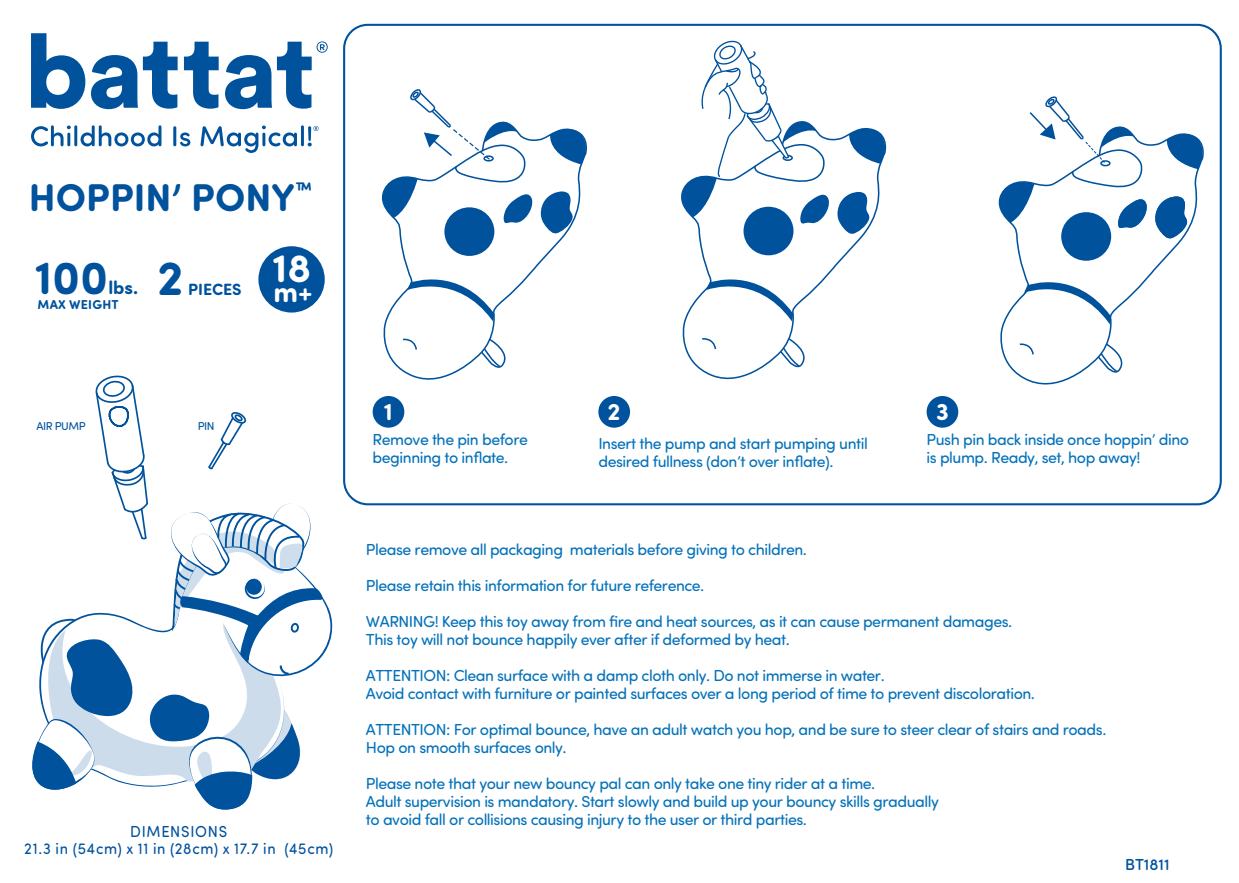
<style>
.page{position:relative;width:1239px;height:883px;background:#fff}
.page>*{position:absolute;margin:0;border:0;box-sizing:border-box;transform-origin:0 0}
.t1{font:700 48.8px "Sofia Pro Soft";color:#00529d}
.t2{font:700 46.8px "Sofia Pro Soft";color:#00529d}
.t3{font:700 39.8px "Sofia Pro Soft";color:#fff}
.t4{font:700 38.8px "Sofia Pro Soft";color:#00529d}
.t5{font:700 29px "Sofia Pro Soft";color:#fff}
.t6{font:700 24px "Sofia Pro Soft";color:#fff}
.t7{font:700 18.8px "Sofia Pro Soft";color:#00529d}
.t8{font:700 16.4px "Sofia Pro Soft";color:#00529d}
.t9{font:16px/18px "Sofia Pro Soft";letter-spacing:-.03em;color:#0572ba}
.t10{font:16px/17.2px "Sofia Pro Soft";letter-spacing:.045em;color:#00529d;text-align:center;scale:.94 1}
.t11{font:500 16px "Sofia Pro Soft";color:#00529d}
.t12{font:700 13px "Sofia Pro Soft";letter-spacing:.02em;color:#00529d}
.t13{font:11.4px "Sofia Pro Soft";letter-spacing:-.04em;color:#00529d}
</style>
<div class="page">
<div style="left:373px;top:396px;width:31px;height:32px;background:#00529d;border-radius:50%"></div>
<div style="left:598px;top:396px;width:32px;height:32px;background:#00529d;border-radius:50%"></div>
<div style="left:926px;top:396px;width:32px;height:32px;background:#00529d;border-radius:50%"></div>
<svg style="left:31px;top:125px;width:40px;height:21px"></svg>
<hr style="left:74px;top:125px;width:3px;height:21px;background:#00529d">
<svg style="left:81px;top:125px;width:80px;height:21px"></svg>
<hr style="left:173px;top:126px;width:3px;height:20px;background:#00529d;border-radius:2px">
<svg style="left:180px;top:132px;width:10px;height:14px"></svg>
<svg style="left:200px;top:125px;width:97px;height:28px"></svg>
<hr style="left:301px;top:125px;width:3px;height:21px;background:#00529d">
<svg style="left:308px;top:143px;width:4px;height:3px"></svg>
<hr style="left:308px;top:126px;width:3px;height:15px;background:#00529d">
<svg style="left:31px;top:33px;width:54px;height:76px"></svg>
<svg style="left:91px;top:42px;width:87px;height:67px"></svg>
<svg style="left:184px;top:42px;width:35px;height:67px"></svg>
<svg style="left:225px;top:41px;width:103px;height:68px"></svg>
<svg style="left:313px;top:126px;width:5px;height:5px"></svg>
<div style="left:258px;top:246px;width:67px;height:66px;background:#00529d;border-radius:50%"></div>
<svg style="left:32px;top:375px;width:301px;height:435px"></svg>
<svg style="left:383px;top:135px;width:200px;height:245px"></svg>
<svg style="left:479px;top:338px;width:33px;height:32px"></svg>
<svg style="left:548px;top:128px;width:39px;height:36px"></svg>
<div style="left:444px;top:207px;width:50px;height:49px;background:#00529d;border-radius:50%"></div>
<svg style="left:401px;top:338px;width:17px;height:13px"></svg>
<svg style="left:682px;top:134px;width:200px;height:246px"></svg>
<svg style="left:778px;top:337px;width:33px;height:32px"></svg>
<svg style="left:847px;top:127px;width:40px;height:37px"></svg>
<div style="left:743px;top:207px;width:50px;height:48px;background:#00529d;border-radius:50%"></div>
<svg style="left:700px;top:337px;width:17px;height:14px"></svg>
<svg style="left:1000px;top:140px;width:199px;height:245px"></svg>
<svg style="left:1096px;top:343px;width:33px;height:32px"></svg>
<svg style="left:1164px;top:133px;width:40px;height:36px"></svg>
<div style="left:1061px;top:212px;width:50px;height:49px;background:#00529d;border-radius:50%"></div>
<svg style="left:1018px;top:343px;width:17px;height:13px"></svg>
<svg style="left:381px;top:89px;width:153px;height:134px"></svg>
<svg style="left:540px;top:191px;width:34px;height:43px"></svg>
<svg style="left:998px;top:96px;width:150px;height:132px"></svg>
<svg style="left:1154px;top:196px;width:34px;height:43px"></svg>
<svg style="left:681px;top:40px;width:150px;height:184px"></svg>
<svg style="left:837px;top:192px;width:33px;height:42px"></svg>
<svg style="left:406px;top:267px;width:89px;height:57px"></svg>
<svg style="left:705px;top:267px;width:89px;height:57px"></svg>
<svg style="left:1023px;top:269px;width:89px;height:58px"></svg>
<h3 class="t4" style="left:29px;top:169px;width:285px">HOPPIN’ PONY<sup>™</sup></h3>
<h2 class="t2" style="left:35px;top:243px;width:75px">100</h2>
<p class="t7" style="left:108px;top:273px;width:31px">lbs.</p>
<p class="t12" style="left:38px;top:295px;width:83px">MAX WEIGHT</p>
<h1 class="t1" style="left:157px;top:242px;width:28px">2</h1>
<p class="t8" style="left:188px;top:277px;width:55px">PIECES</p>
<h3 class="t3" style="left:273px;top:239px;width:40px">18</h3>
<h3 class="t5" style="left:273px;top:270px;width:41px">m+</h3>
<p class="t13" style="left:36px;top:419px;width:51px">AIR PUMP</p>
<p class="t13" style="left:198px;top:419px;width:18px">PIN</p>
<p class="t10" style="left:24px;top:822px;width:330px">DIMENSIONS<br>21.3 in (54cm) x 11 in (28cm) x 17.7 in (45cm)</p>
<h3 class="t6" style="left:384px;top:394px;width:10px">1</h3>
<h3 class="t6" style="left:607px;top:394px;width:15px">2</h3>
<h3 class="t6" style="left:936px;top:394px;width:14px">3</h3>
<p class="t9" style="left:373px;top:430px;width:157px">Remove the pin before beginning to inflate.</p>
<p class="t9" style="left:598px;top:433px;width:271px">Insert the pump and start pumping until desired fullness (don’t over inflate).</p>
<p class="t9" style="left:926px;top:430px;width:264px">Push pin back inside once hoppin’ dino is plump. Ready, set, hop away!</p>
<p class="t9" style="left:366px;top:540px;width:442px">Please remove all packaging materials before giving to children.</p>
<p class="t9" style="left:366px;top:576px;width:340px">Please retain this information for future reference.</p>
<p class="t9" style="left:366px;top:612px;width:648px">WARNING! Keep this toy away from fire and heat sources, as it can cause permanent damages.<br>This toy will not bounce happily ever after if deformed by heat.</p>
<p class="t9" style="left:366px;top:666px;width:670px">ATTENTION: Clean surface with a damp cloth only. Do not immerse in water.<br>Avoid contact with furniture or painted surfaces over a long period of time to prevent discoloration.</p>
<p class="t9" style="left:366px;top:720px;width:742px">ATTENTION: For optimal bounce, have an adult watch you hop, and be sure to steer clear of stairs and roads.<br>Hop on smooth surfaces only.</p>
<p class="t9" style="left:366px;top:774px;width:574px">Please note that your new bouncy pal can only take one tiny rider at a time.<br>Adult supervision is mandatory. Start slowly and build up your bouncy skills gradually to avoid fall or collisions causing injury to the user or third parties.</p>
<p class="t11" style="left:1125px;top:852px;width:46px">BT1811</p>
</div>
